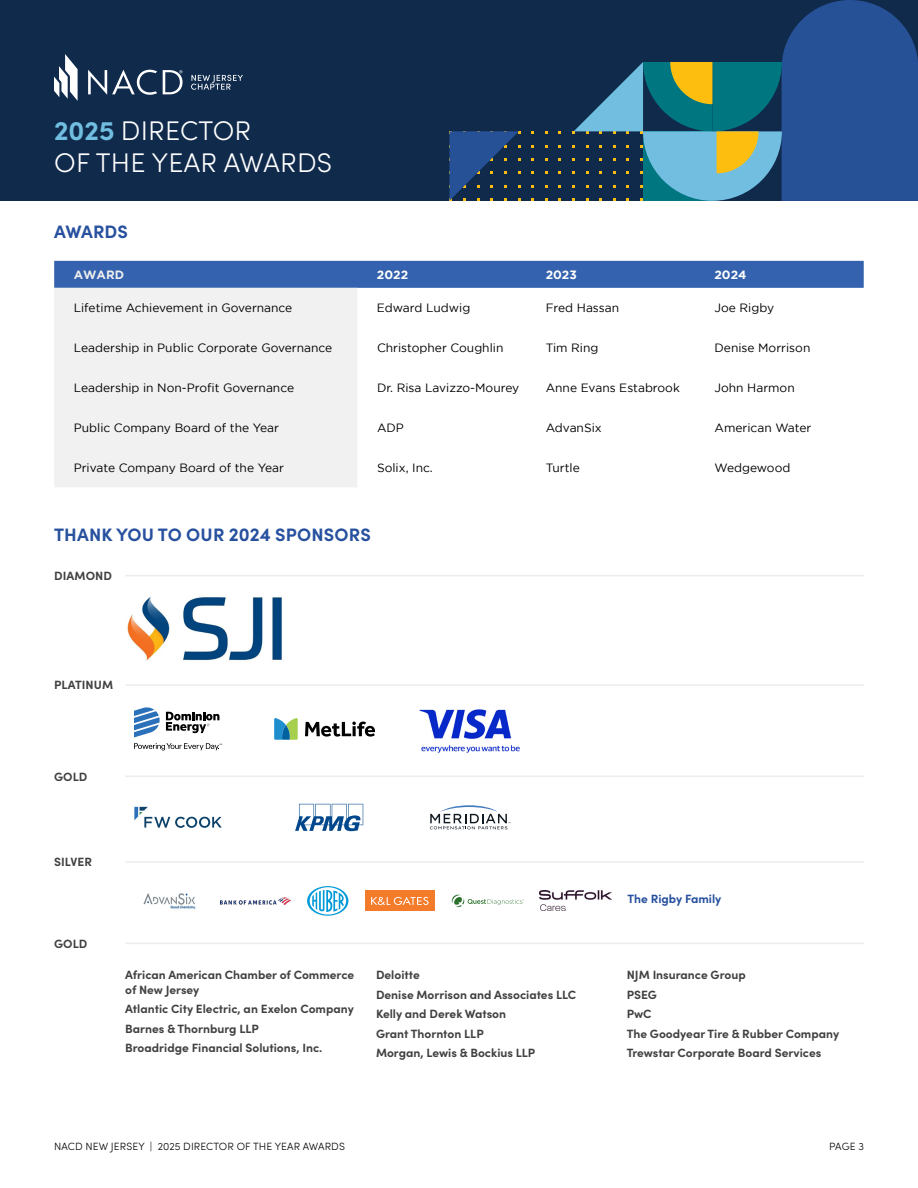
<style>
.page{position:relative;width:918px;height:1188px;background:#fff}
.page>*{position:absolute;margin:0;border:0;box-sizing:border-box;transform-origin:0 0}
.t1{font:300 27px/32.4px "Sofia Pro";letter-spacing:.01em;color:#fff}
.t2{font:700 18px "Sofia Pro";letter-spacing:.01em;color:#27509e}
.t3{font:700 12px/19.5px "Sofia Pro";color:#414042}
.t4{font:12px "Gotham";color:#000}
.t5{font:700 12px "Sofia Pro";color:#27509e}
.t6{font:700 12px "Gotham";color:#fff}
.t7{font:700 12px "Gotham";color:#ededee}
.t8{font:300 10.5px "Sofia Pro";letter-spacing:.01em;color:#000}
.s1{font-weight:700;color:#71bee1}
.s2{font-size:18.9px}
</style>
<div class="page">
<div style="left:0;top:0;width:918px;height:201px;background:#102a4b"></div>
<svg style="left:191px;top:75px;width:52px;height:15px"></svg>
<svg style="left:88px;top:70px;width:69px;height:25px"></svg>
<svg style="left:54px;top:54px;width:24px;height:47px"></svg>
<svg style="left:163px;top:70px;width:20px;height:24px"></svg>
<svg style="left:449px;top:131px;width:71px;height:70px"></svg>
<svg style="left:572px;top:0;width:346px;height:201px"></svg>
<div style="left:54px;top:261px;width:810px;height:27px;background:#3462ae"></div>
<div style="left:54px;top:288px;width:303px;height:199px;background:#f1f1f2"></div>
<hr style="left:125px;top:575px;width:739px;height:1px;background:#ededee">
<hr style="left:125px;top:684px;width:739px;height:2px;background:#ededee">
<hr style="left:125px;top:776px;width:739px;height:1px;background:#ededee">
<hr style="left:125px;top:861px;width:739px;height:2px;background:#ededee">
<hr style="left:125px;top:943px;width:739px;height:1px;background:#ededee">
<img style="left:127px;top:596px;width:155px;height:65px">
<svg style="left:134px;top:707px;width:88px;height:43px"></svg>
<svg style="left:134px;top:807px;width:88px;height:21px"></svg>
<img style="left:143px;top:893px;width:53px;height:16px">
<img style="left:221px;top:897px;width:70px;height:7px">
<div style="left:365px;top:891px;width:70px;height:20px;background:#f47b29"></div>
<svg style="left:371px;top:897px;width:58px;height:8px"></svg>
<svg style="left:452px;top:895px;width:72px;height:12px"></svg>
<img style="left:539px;top:891px;width:72px;height:20px">
<svg style="left:307px;top:886px;width:41px;height:30px"></svg>
<svg style="left:295px;top:804px;width:68px;height:27px"></svg>
<svg style="left:430px;top:805px;width:81px;height:24px"></svg>
<svg style="left:305px;top:722px;width:70px;height:15px"></svg>
<svg style="left:274px;top:718px;width:24px;height:22px"></svg>
<img style="left:419px;top:709px;width:101px;height:44px">
<h1 class="t1" style="left:54px;top:112px;width:280px"><span class="s1">2025</span> DIRECTOR<br>OF THE YEAR AWARDS</h1>
<h2 class="t2" style="left:54px;top:218px;width:76px">AWARDS</h2>
<p class="t7" style="left:74px;top:268px;width:52px">AWARD</p>
<p class="t6" style="left:377px;top:268px;width:33px">2022</p>
<p class="t6" style="left:546px;top:268px;width:33px">2023</p>
<p class="t6" style="left:714px;top:268px;width:33px">2024</p>
<p class="t4" style="left:74px;top:301px;width:220px">Lifetime Achievement in Governance</p>
<p class="t4" style="left:377px;top:301px;width:95px">Edward Ludwig</p>
<p class="t4" style="left:546px;top:301px;width:75px">Fred Hassan</p>
<p class="t4" style="left:715px;top:301px;width:61px">Joe Rigby</p>
<p class="t4" style="left:74px;top:341px;width:260px">Leadership in Public Corporate Governance</p>
<p class="t4" style="left:377px;top:341px;width:128px">Christopher Coughlin</p>
<p class="t4" style="left:546px;top:341px;width:54px">Tim Ring</p>
<p class="t4" style="left:715px;top:341px;width:97px">Denise Morrison</p>
<p class="t4" style="left:74px;top:381px;width:222px">Leadership in Non-Profit Governance</p>
<p class="t4" style="left:377px;top:381px;width:144px">Dr. Risa Lavizzo-Mourey</p>
<p class="t4" style="left:546px;top:381px;width:136px">Anne Evans Estabrook</p>
<p class="t4" style="left:715px;top:381px;width:82px">John Harmon</p>
<p class="t4" style="left:74px;top:421px;width:207px">Public Company Board of the Year</p>
<p class="t4" style="left:377px;top:421px;width:28px">ADP</p>
<p class="t4" style="left:546px;top:421px;width:57px">AdvanSix</p>
<p class="t4" style="left:715px;top:421px;width:98px">American Water</p>
<p class="t4" style="left:74px;top:461px;width:212px">Private Company Board of the Year</p>
<p class="t4" style="left:377px;top:461px;width:57px">Solix, Inc.</p>
<p class="t4" style="left:546px;top:461px;width:36px">Turtle</p>
<p class="t4" style="left:715px;top:461px;width:77px">Wedgewood</p>
<h2 class="t2" style="left:54px;top:521px;width:318px">THANK YOU TO OUR <span class="s2">2024</span> SPONSORS</h2>
<p class="t3" style="left:54px;top:565px;width:59px">DIAMOND</p>
<p class="t3" style="left:54px;top:674px;width:61px">PLATINUM</p>
<p class="t3" style="left:54px;top:766px;width:35px">GOLD</p>
<p class="t3" style="left:54px;top:851px;width:39px">SILVER</p>
<p class="t3" style="left:54px;top:933px;width:35px">GOLD</p>
<p class="t5" style="left:628px;top:889px;width:95px">The Rigby Family</p>
<p class="t3" style="left:125px;top:967px;width:230px;line-height:14.4px">African American Chamber of Commerce of New Jersey</p>
<p class="t3" style="left:125px;top:998px;width:230px">Atlantic City Electric, an Exelon Company<br>Barnes &amp; Thornburg LLP<br>Broadridge Financial Solutions, Inc.</p>
<p class="t3" style="left:376px;top:964px;width:202px">Deloitte<br>Denise Morrison and Associates LLC<br>Kelly and Derek Watson<br>Grant Thornton LLP<br>Morgan, Lewis &amp; Bockius LLP</p>
<p class="t3" style="left:627px;top:964px;width:214px">NJM Insurance Group<br>PSEG<br>PwC<br>The Goodyear Tire &amp; Rubber Company<br>Trewstar Corporate Board Services</p>
<p class="t8" style="left:54px;top:1139px;width:292px">NACD NEW JERSEY | 2025 DIRECTOR OF THE YEAR AWARDS</p>
<p class="t8" style="left:829px;top:1139px;width:36px">PAGE 3</p>
</div>
